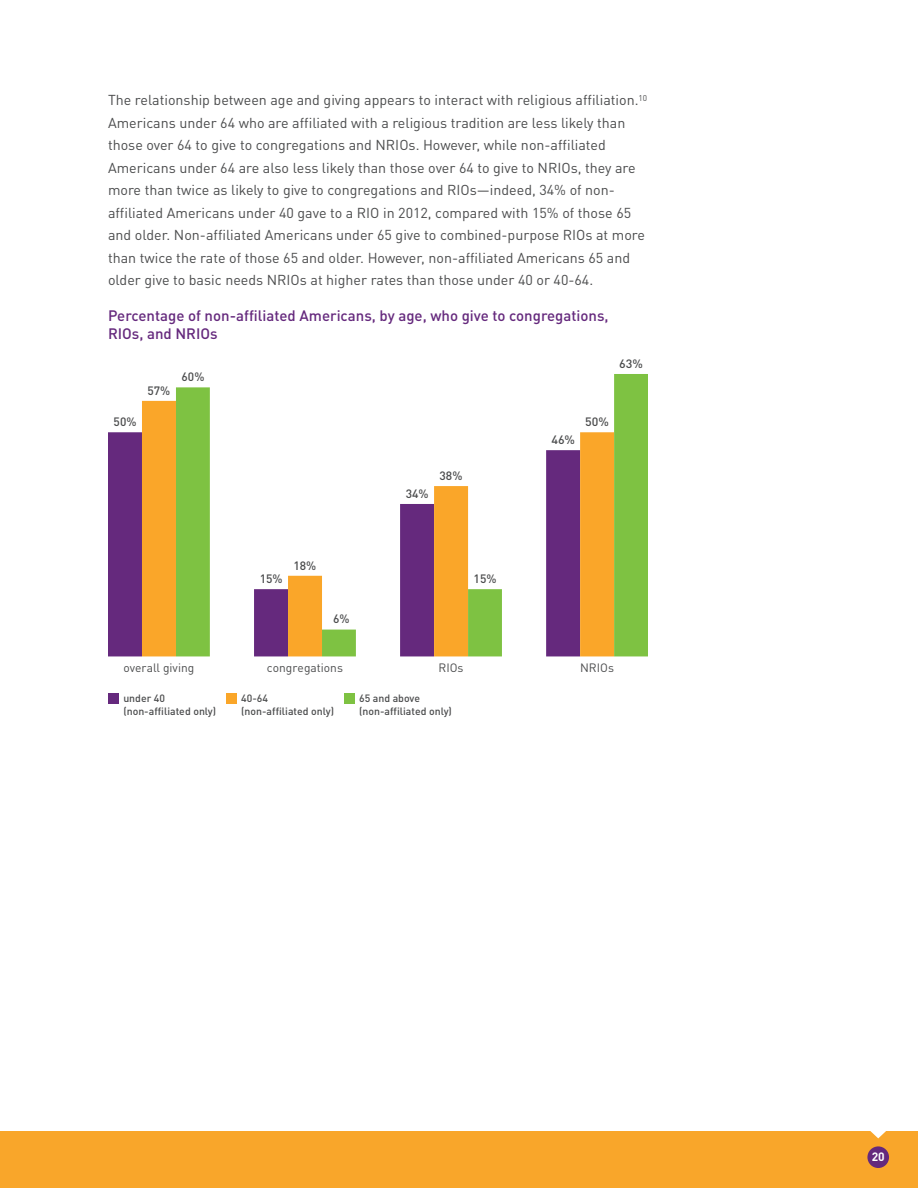
<style>
.page{position:relative;width:918px;height:1188px;background:#fff}
.page>*{position:absolute;margin:0;border:0;box-sizing:border-box;transform-origin:0 0}
.t1{font:500 15px/18px "DIN Pro";color:#65297d}
.t2{font:14.25px/22.5px "DIN Pro";color:#4b4c4d}
.t3{font:12px "DIN Pro";color:#4b4c4d}
.t4{font:500 12px "DIN Pro";color:#4b4c4d}
.t5{font:500 12px "DIN Pro";color:#4b4c4d;scale:1.04 1}
.t6{font:700 12px "DIN Pro";color:#fff}
.t7{font:500 10.5px/12.6px "DIN Pro";color:#4b4c4d}
</style>
<div class="page">
<div style="left:0;top:1131px;width:918px;height:57px;background:#f9a62a"></div>
<div style="left:867px;top:1146px;width:22px;height:22px;background:#65297d;border-radius:50%"></div>
<svg style="left:870px;top:1131px;width:16px;height:7px"></svg>
<div style="left:108px;top:432px;width:34px;height:224px;background:#65297d"></div>
<div style="left:142px;top:401px;width:34px;height:255px;background:#faa629"></div>
<svg style="left:176px;top:374px;width:472px;height:282px"></svg>
<div style="left:226px;top:693px;width:11px;height:11px;background:#faa629"></div>
<div style="left:344px;top:693px;width:11px;height:11px;background:#7ec242"></div>
<div style="left:108px;top:693px;width:11px;height:11px;background:#65297d"></div>
<p class="t2" style="left:108px;top:88px;width:541px">The relationship between age and giving appears to interact with religious affiliation.<sup>10<br></sup>Americans under 64 who are affiliated with a religious tradition are less likely than those over 64 to give to congregations and NRIOs. However, while non-affiliated Americans under 64 are also less likely than those over 64 to give to NRIOs, they are more than twice as likely to give to congregations and RIOs—indeed, 34% of non&shy;affiliated Americans under 40 gave to a RIO in 2012, compared with 15% of those 65 and older. Non-affiliated Americans under 65 give to combined-purpose RIOs at more than twice the rate of those 65 and older. However, non-affiliated Americans 65 and older give to basic needs NRIOs at higher rates than those under 40 or 40-64.</p>
<p class="t1" style="left:108px;top:305px;width:502px">Percentage of non-affiliated Americans, by age, who give to congregations,<br>RIOs, and NRIOs</p>
<p class="t4" style="left:114px;top:412px;width:24px">50%</p>
<p class="t4" style="left:147px;top:381px;width:24px">57%</p>
<p class="t4" style="left:182px;top:367px;width:24px">60%</p>
<p class="t4" style="left:406px;top:484px;width:24px">34%</p>
<p class="t4" style="left:440px;top:466px;width:24px">38%</p>
<p class="t5" style="left:551px;top:430px;width:24px">46%</p>
<p class="t5" style="left:585px;top:412px;width:24px">50%</p>
<p class="t5" style="left:619px;top:354px;width:24px">63%</p>
<p class="t4" style="left:260px;top:569px;width:24px">15%</p>
<p class="t4" style="left:294px;top:556px;width:24px">18%</p>
<p class="t4" style="left:333px;top:609px;width:18px">6%</p>
<p class="t4" style="left:474px;top:569px;width:24px">15%</p>
<p class="t3" style="left:123px;top:658px;width:72px">overall giving</p>
<p class="t3" style="left:267px;top:658px;width:78px">congregations</p>
<p class="t3" style="left:439px;top:658px;width:27px">RIOs</p>
<p class="t3" style="left:580px;top:658px;width:35px">NRIOs</p>
<p class="t7" style="left:123px;top:691px;width:94px">under 40 (non-affiliated only)</p>
<p class="t7" style="left:241px;top:691px;width:94px">40-64 (non-affiliated only)</p>
<p class="t7" style="left:359px;top:691px;width:94px">65 and above (non-affiliated only)</p>
<p class="t6" style="left:872px;top:1147px;width:15px">20</p>
</div>
